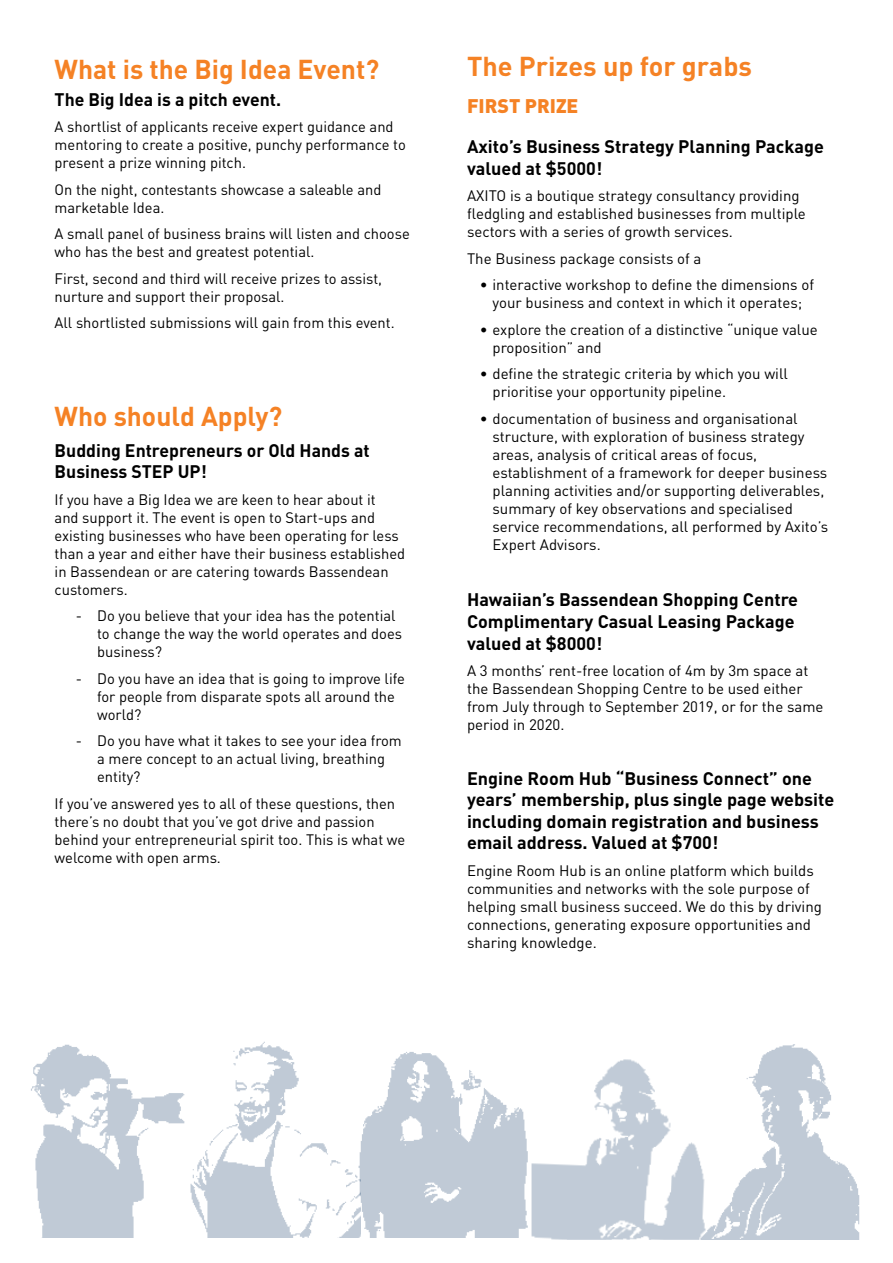
<style>
.page{position:relative;width:893px;height:1263px;background:#fff}
.page>*{position:absolute;margin:0;border:0;box-sizing:border-box;transform-origin:0 0}
.t1{font:700 27px "DIN";color:#f58225}
.t2{font:900 19.5px "DIN";color:#f58225}
.t3{font:700 18px/21.6px "DIN";color:#000}
.t4{font:15px/18px "DIN";color:#000}
</style>
<div class="page">
<img style="left:190px;top:1041px;width:157px;height:196px">
<img style="left:732px;top:1044px;width:128px;height:196px">
<img style="left:534px;top:1059px;width:198px;height:181px">
<img style="left:31px;top:1044px;width:154px;height:193px">
<img style="left:347px;top:1052px;width:225px;height:185px">
<h1 class="t1" style="left:55px;top:52px;width:326px">What is the Big Idea Event?</h1>
<p class="t3" style="left:55px;top:88px;width:228px">The Big Idea is a pitch event.</p>
<p class="t4" style="left:55px;top:117px;width:353px">A shortlist of applicants receive expert guidance and mentoring to create a positive, punchy performance to present a prize winning pitch.</p>
<p class="t4" style="left:55px;top:180px;width:328px">On the night, contestants showcase a saleable and marketable I dea.</p>
<p class="t4" style="left:55px;top:224px;width:357px">A small panel of business brains will listen and choose who has the best and greatest potential.</p>
<p class="t4" style="left:55px;top:269px;width:329px">First, second and third will receive prizes to assist, nurture and support their proposal.</p>
<p class="t4" style="left:55px;top:313px;width:342px">All shortlisted submissions will gain from this event.</p>
<h1 class="t1" style="left:55px;top:399px;width:229px">Who should Apply?</h1>
<p class="t3" style="left:55px;top:438px;width:317px">Budding Entrepreneurs or Old Hands at<br>Business STEP UP!</p>
<p class="t4" style="left:55px;top:490px;width:352px">If you have a Big I dea we are keen to hear about it<br>and support it. The event is open to Start-ups and existing businesses who have been operating for less than a year and either have their business established in Bassendean or are catering towards Bassendean customers.</p>
<p class="t4" style="left:97px;top:606px;width:306px;text-indent:-21px">- Do you believe that your idea has the potential to change the way the world operates and does business?</p>
<p class="t4" style="left:97px;top:669px;width:309px;text-indent:-21px">- Do you have an idea that is going to improve life for people from disparate spots all around the world?</p>
<p class="t4" style="left:97px;top:731px;width:306px;text-indent:-21px">- Do you have what it takes to see your idea from a mere concept to an actual living, breathing entity?</p>
<p class="t4" style="left:55px;top:794px;width:352px">If you’ve answered yes to all of these questions, then there’s no doubt that you’ve got drive and passion behind your entrepreneurial spirit too. This is what we welcome with open arms.</p>
<h1 class="t1" style="left:467px;top:49px;width:286px">The Prizes up for grabs</h1>
<h2 class="t2" style="left:467px;top:92px;width:113px">FIRST PRIZE</h2>
<p class="t3" style="left:467px;top:135px;width:358px">Axito’s Business Strategy Planning Package valued at $5000!</p>
<p class="t4" style="left:467px;top:187px;width:340px">AXITO is a boutique strategy consultancy providing fledgling and established businesses from multiple sectors with a series of growth services.</p>
<p class="t4" style="left:467px;top:249px;width:236px">The Business package consists of a</p>
<p class="t4" style="left:480px;top:276px;width:336px;text-align:center">• interactive workshop to define the dimensions of your business and context in which it operates;</p>
<p class="t4" style="left:492px;top:320px;width:327px;text-indent:-13px">• explore the creation of a distinctive “unique value proposition” and</p>
<p class="t4" style="left:492px;top:365px;width:297px;text-indent:-13px">• define the strategic criteria by which you will prioritise your opportunity pipeline.</p>
<p class="t4" style="left:492px;top:409px;width:337px;text-indent:-13px">• documentation of business and organisational structure, with exploration of business strategy areas, analysis of critical areas of focus, establishment of a framework for deeper business planning activities and/or supporting deliverables, summary of key observations and specialised service recommendations, all performed by Axito’s Expert Advisors.</p>
<p class="t3" style="left:467px;top:588px;width:333px">Hawaiian’s Bassendean Shopping Centre<br>Complimentary Casual Leasing Package valued at $8000!</p>
<p class="t4" style="left:467px;top:661px;width:358px">A 3 months’ rent-free location of 4m by 3m space at the Bassendean Shopping Centre to be used either from July through to September 2019, or for the same period in 2020.</p>
<p class="t3" style="left:467px;top:766px;width:369px">Engine Room H ub “Business Connect” one years’ membership, plus single page website including domain registration and business email address. Valued at $700!</p>
<p class="t4" style="left:467px;top:861px;width:356px">Engine Room H ub is an online platform which builds communities and networks with the sole purpose of helping small business succeed. We do this by driving connections, generating exposure opportunities and sharing knowledge.</p>
</div>
